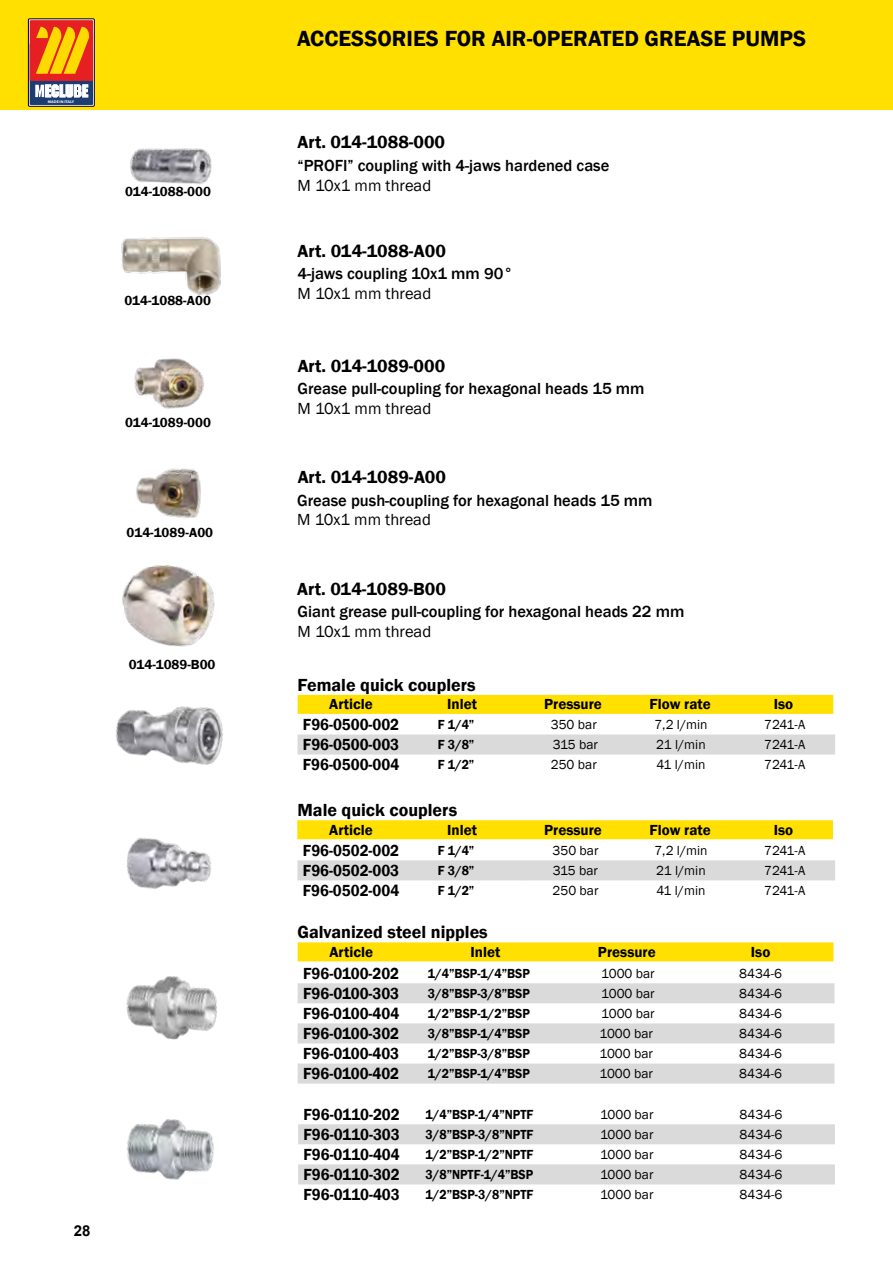
<style>
.page{position:relative;width:893px;height:1263px;background:#fff}
.page>*{position:absolute;margin:0;border:0;box-sizing:border-box;transform-origin:0 0}
.t1{font:600 22.5px "Franklin Gothic";color:#000}
.t2{font:600 18px "Franklin Gothic";color:#000}
.t3{font:600 16.5px "Franklin Gothic";color:#000;scale:.92 1}
.t4{font:500 16.5px "Franklin Gothic";color:#000}
.t5{font:16.5px "Franklin Gothic";color:#000}
.t6{font:600 15px "Franklin Gothic";color:#000}
.t7{font:700 15px "Arial";color:#000}
.t8{font:13.5px "Franklin Gothic";color:#000}
.t9{font:600 13.5px "Franklin Gothic";color:#000;scale:.92 1}
.t10{font:600 13.5px "Franklin Gothic";color:#000}
.t11{font:700 3.75px "Myriad Pro";color:#fdfdfd;scale:1.06 1}
</style>
<div class="page">
<div style="left:0;top:0;width:893px;height:110px;background:#ffe000"></div>
<div style="left:28px;top:19px;width:66px;height:87px;border:1px solid #000"></div>
<svg style="left:30px;top:20px;width:63px;height:85px"></svg>
<img style="left:130px;top:148px;width:82px;height:36px">
<img style="left:121px;top:237px;width:100px;height:58px">
<img style="left:134px;top:358px;width:71px;height:51px">
<img style="left:122px;top:565px;width:93px;height:82px">
<img style="left:136px;top:468px;width:65px;height:50px">
<img style="left:127px;top:837px;width:85px;height:52px">
<img style="left:126px;top:976px;width:91px;height:64px">
<img style="left:116px;top:706px;width:107px;height:59px">
<img style="left:126px;top:1119px;width:88px;height:61px">
<div style="left:297px;top:734px;width:538px;height:20px;background:#dadada"></div>
<div style="left:297px;top:860px;width:538px;height:20px;background:#dadada"></div>
<svg style="left:298px;top:983px;width:536px;height:100px;fill:#dadada"></svg>
<svg style="left:298px;top:1124px;width:537px;height:60px"></svg>
<div style="left:298px;top:942px;width:535px;height:19px;background:#ffe000"></div>
<div style="left:297px;top:820px;width:536px;height:19px;background:#ffe000"></div>
<div style="left:298px;top:695px;width:535px;height:19px;background:#ffe000"></div>
<p class="t11" style="left:48px;top:99px;width:26px">MADE IN ITALY</p>
<p class="t10" style="left:125px;top:183px;width:87px">014-1088-000</p>
<p class="t10" style="left:124px;top:293px;width:88px">014-1088-A00</p>
<p class="t10" style="left:125px;top:414px;width:87px">014-1089-000</p>
<p class="t10" style="left:127px;top:524px;width:88px">014-1089-A00</p>
<p class="t10" style="left:129px;top:657px;width:88px">014-1089-B00</p>
<p class="t7" style="left:74px;top:1220px;width:18px">28</p>
<h1 class="t1" style="left:297px;top:24px;width:510px">ACCESSORIES FOR AIR-OPERATED GREASE PUMPS</h1>
<h2 class="t2" style="left:298px;top:131px;width:149px">Art. 014-1088-000</h2>
<p class="t4" style="left:297px;top:155px;width:313px">“PROFI” coupling with 4-jaws hardened case</p>
<p class="t5" style="left:297px;top:175px;width:135px">M 10x1 mm thread</p>
<h2 class="t2" style="left:298px;top:240px;width:150px">Art. 014-1088-A00</h2>
<p class="t4" style="left:297px;top:264px;width:217px">4-jaws coupling 10x1 mm 90°</p>
<p class="t5" style="left:297px;top:283px;width:135px">M 10x1 mm thread</p>
<h2 class="t2" style="left:298px;top:354px;width:149px">Art. 014-1089-000</h2>
<p class="t4" style="left:297px;top:378px;width:348px">Grease pull-coupling for hexagonal heads 15 mm</p>
<p class="t5" style="left:297px;top:398px;width:135px">M 10x1 mm thread</p>
<h2 class="t2" style="left:298px;top:466px;width:150px">Art. 014-1089-A00</h2>
<p class="t4" style="left:297px;top:490px;width:357px">Grease push-coupling for hexagonal heads 15 mm</p>
<p class="t5" style="left:297px;top:510px;width:135px">M 10x1 mm thread</p>
<h2 class="t2" style="left:297px;top:578px;width:150px">Art. 014-1089-B00</h2>
<p class="t4" style="left:297px;top:602px;width:388px">Giant grease pull-coupling for hexagonal heads 22 mm</p>
<p class="t5" style="left:297px;top:621px;width:135px">M 10x1 mm thread</p>
<h2 class="t2" style="left:297px;top:674px;width:180px">Female quick couplers</h2>
<p class="t6" style="left:329px;top:695px;width:45px">Article</p>
<p class="t6" style="left:447px;top:695px;width:31px">Inlet</p>
<p class="t6" style="left:544px;top:695px;width:59px">Pressure</p>
<p class="t6" style="left:650px;top:695px;width:63px">Flow rate</p>
<p class="t6" style="left:774px;top:695px;width:21px">Iso</p>
<p class="t3" style="left:303px;top:714px;width:106px">F96-0500-002</p>
<p class="t9" style="left:438px;top:716px;width:41px">F 1/4”</p>
<p class="t8" style="left:551px;top:716px;width:47px">350 bar</p>
<p class="t8" style="left:654px;top:716px;width:55px">7,2 l/min</p>
<p class="t8" style="left:764px;top:716px;width:43px">7241-A</p>
<p class="t3" style="left:303px;top:735px;width:106px">F96-0500-003</p>
<p class="t9" style="left:438px;top:736px;width:41px">F 3/8”</p>
<p class="t8" style="left:553px;top:736px;width:47px">315 bar</p>
<p class="t8" style="left:656px;top:736px;width:51px">21 l/min</p>
<p class="t8" style="left:764px;top:736px;width:43px">7241-A</p>
<p class="t3" style="left:303px;top:755px;width:106px">F96-0500-004</p>
<p class="t9" style="left:438px;top:756px;width:41px">F 1/2”</p>
<p class="t8" style="left:551px;top:756px;width:47px">250 bar</p>
<p class="t8" style="left:656px;top:756px;width:50px">41 l/min</p>
<p class="t8" style="left:764px;top:756px;width:43px">7241-A</p>
<h2 class="t2" style="left:297px;top:799px;width:161px">Male quick couplers</h2>
<p class="t6" style="left:329px;top:821px;width:45px">Article</p>
<p class="t6" style="left:447px;top:821px;width:31px">Inlet</p>
<p class="t6" style="left:544px;top:821px;width:59px">Pressure</p>
<p class="t6" style="left:650px;top:821px;width:63px">Flow rate</p>
<p class="t6" style="left:774px;top:821px;width:21px">Iso</p>
<p class="t3" style="left:303px;top:840px;width:106px">F96-0502-002</p>
<p class="t9" style="left:438px;top:842px;width:41px">F 1/4”</p>
<p class="t8" style="left:552px;top:842px;width:47px">350 bar</p>
<p class="t8" style="left:654px;top:842px;width:55px">7,2 l/min</p>
<p class="t8" style="left:764px;top:842px;width:43px">7241-A</p>
<p class="t3" style="left:303px;top:860px;width:106px">F96-0502-003</p>
<p class="t9" style="left:438px;top:862px;width:41px">F 3/8”</p>
<p class="t8" style="left:553px;top:862px;width:47px">315 bar</p>
<p class="t8" style="left:656px;top:862px;width:51px">21 l/min</p>
<p class="t8" style="left:764px;top:862px;width:43px">7241-A</p>
<p class="t3" style="left:303px;top:880px;width:106px">F96-0502-004</p>
<p class="t9" style="left:438px;top:882px;width:41px">F 1/2”</p>
<p class="t8" style="left:552px;top:882px;width:47px">250 bar</p>
<p class="t8" style="left:656px;top:882px;width:50px">41 l/min</p>
<p class="t8" style="left:764px;top:882px;width:43px">7241-A</p>
<h2 class="t2" style="left:297px;top:921px;width:192px">Galvanized steel nipples</h2>
<p class="t6" style="left:329px;top:943px;width:45px">Article</p>
<p class="t6" style="left:470px;top:943px;width:31px">Inlet</p>
<p class="t6" style="left:598px;top:943px;width:59px">Pressure</p>
<p class="t6" style="left:751px;top:943px;width:21px">Iso</p>
<p class="t3" style="left:303px;top:963px;width:106px">F96-0100-202</p>
<p class="t9" style="left:428px;top:965px;width:112px">1/4”BSP-1/4”BSP</p>
<p class="t8" style="left:601px;top:965px;width:55px">1000 bar</p>
<p class="t8" style="left:739px;top:965px;width:45px">8434-6</p>
<p class="t3" style="left:303px;top:983px;width:106px">F96-0100-303</p>
<p class="t9" style="left:428px;top:985px;width:112px">3/8”BSP-3/8”BSP</p>
<p class="t8" style="left:601px;top:985px;width:55px">1000 bar</p>
<p class="t8" style="left:739px;top:985px;width:45px">8434-6</p>
<p class="t3" style="left:303px;top:1003px;width:106px">F96-0100-404</p>
<p class="t9" style="left:428px;top:1005px;width:112px">1/2”BSP-1/2”BSP</p>
<p class="t8" style="left:601px;top:1005px;width:55px">1000 bar</p>
<p class="t8" style="left:739px;top:1005px;width:45px">8434-6</p>
<p class="t3" style="left:303px;top:1023px;width:106px">F96-0100-302</p>
<p class="t9" style="left:428px;top:1025px;width:112px">3/8”BSP-1/4”BSP</p>
<p class="t8" style="left:600px;top:1025px;width:55px">1000 bar</p>
<p class="t8" style="left:739px;top:1025px;width:45px">8434-6</p>
<p class="t3" style="left:303px;top:1043px;width:106px">F96-0100-403</p>
<p class="t9" style="left:428px;top:1045px;width:112px">1/2”BSP-3/8”BSP</p>
<p class="t8" style="left:600px;top:1045px;width:55px">1000 bar</p>
<p class="t8" style="left:739px;top:1045px;width:45px">8434-6</p>
<p class="t3" style="left:303px;top:1064px;width:106px">F96-0100-402</p>
<p class="t9" style="left:428px;top:1065px;width:112px">1/2”BSP-1/4”BSP</p>
<p class="t8" style="left:600px;top:1065px;width:55px">1000 bar</p>
<p class="t8" style="left:739px;top:1065px;width:45px">8434-6</p>
<p class="t3" style="left:304px;top:1104px;width:106px">F96-0110-202</p>
<p class="t9" style="left:426px;top:1106px;width:119px">1/4”BSP-1/4”NPTF</p>
<p class="t8" style="left:600px;top:1106px;width:55px">1000 bar</p>
<p class="t8" style="left:739px;top:1106px;width:45px">8434-6</p>
<p class="t3" style="left:304px;top:1124px;width:106px">F96-0110-303</p>
<p class="t9" style="left:426px;top:1126px;width:119px">3/8”BSP-3/8”NPTF</p>
<p class="t8" style="left:600px;top:1126px;width:55px">1000 bar</p>
<p class="t8" style="left:739px;top:1126px;width:45px">8434-6</p>
<p class="t3" style="left:304px;top:1144px;width:106px">F96-0110-404</p>
<p class="t9" style="left:426px;top:1146px;width:119px">1/2”BSP-1/2”NPTF</p>
<p class="t8" style="left:600px;top:1146px;width:55px">1000 bar</p>
<p class="t8" style="left:739px;top:1146px;width:45px">8434-6</p>
<p class="t3" style="left:304px;top:1164px;width:106px">F96-0110-302</p>
<p class="t9" style="left:425px;top:1166px;width:119px">3/8”NPTF-1/4”BSP</p>
<p class="t8" style="left:600px;top:1166px;width:55px">1000 bar</p>
<p class="t8" style="left:739px;top:1166px;width:45px">8434-6</p>
<p class="t3" style="left:304px;top:1184px;width:106px">F96-0110-403</p>
<p class="t9" style="left:426px;top:1186px;width:119px">1/2”BSP-3/8”NPTF</p>
<p class="t8" style="left:600px;top:1186px;width:55px">1000 bar</p>
<p class="t8" style="left:739px;top:1186px;width:45px">8434-6</p>
</div>
